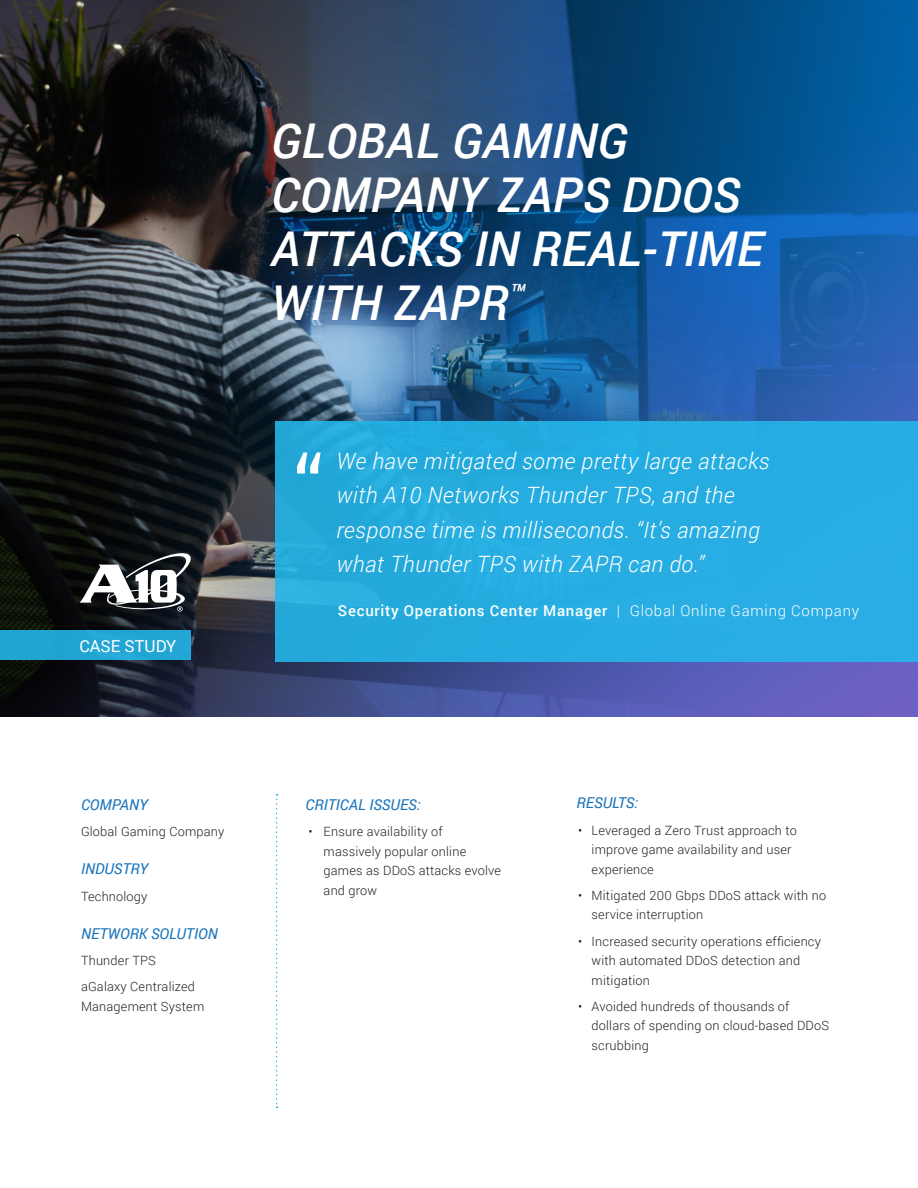
<style>
.page{position:relative;width:918px;height:1188px;background:#fff}
.page>*{position:absolute;margin:0;border:0;box-sizing:border-box;transform-origin:0 0}
.CS_Title{font:italic 500 48px/54px "Roboto";letter-spacing:.005em;color:#fff}
.Quote_text{font:italic 300 22.5px/34.5px "Roboto";letter-spacing:.02em;color:#fff}
.t1{font:16.5px "Roboto";color:#fff}
.Quotee_name{font:500 15px "Roboto";letter-spacing:.05em;color:#fff}
.Summary_heads{font:italic 15px "Roboto";color:#1974bb}
.Summary_text{font:300 12.75px/19.5px "Roboto";letter-spacing:.015em;color:#231f20}
.s1{font-weight:300}
</style>
<div class="page">
<img style="left:0;top:0;width:918px;height:716px">
<svg style="left:276px;top:794px;width:2px;height:314px"></svg>
<div style="left:276px;top:421px;width:642px;height:241px;background:#26ade2"></div>
<svg style="left:297px;top:453px;width:24px;height:21px"></svg>
<svg style="left:80px;top:553px;width:111px;height:59px"></svg>
<div style="left:0;top:631px;width:191px;height:29px;background:#21a5d3"></div>
<p class="t1" style="left:80px;top:634px;width:98px">CASE STUDY</p>
<p class="CS_Title" style="left:271px;top:113px;width:493px">GLOBAL GAMING<br>COMPANY ZAPS DDOS<br>ATTACKS IN REAL-TIME<br>WITH ZAPR<sup>™</sup></p>
<p class="Quote_text" style="left:336px;top:443px;width:435px">We have mitigated some pretty large attacks with A10 Networks Thunder TPS, and the response time is milliseconds. “It’s amazing what Thunder TPS with ZAPR can do.”</p>
<p class="Quotee_name" style="left:338px;top:600px;width:523px">Security Operations Center Manager <span class="s1">| Global Online Gaming Company</span></p>
<p class="Summary_heads" style="left:81px;top:794px;width:68px">COMPANY</p>
<p class="Summary_text" style="left:81px;top:821px;width:145px">Global Gaming Company</p>
<p class="Summary_heads" style="left:81px;top:858px;width:69px">INDUSTRY</p>
<p class="Summary_text" style="left:81px;top:886px;width:68px">Technology</p>
<p class="Summary_heads" style="left:81px;top:923px;width:138px">NETWORK SOLUTION</p>
<p class="Summary_text" style="left:81px;top:950px;width:76px">Thunder TPS</p>
<p class="Summary_text" style="left:81px;top:977px;width:125px">aGalaxy Centralized<br>Management System</p>
<p class="Summary_heads" style="left:306px;top:794px;width:116px">CRITICAL ISSUES:</p>
<p class="Summary_text" style="left:324px;top:821px;width:179px;text-indent:-15px">• Ensure availability of massively popular online games as DDoS attacks evolve and grow</p>
<p class="Summary_heads" style="left:577px;top:793px;width:63px">RESULTS:</p>
<p class="Summary_text" style="left:592px;top:820px;width:207px;text-indent:-14px">• Leveraged a Zero Trust approach to improve game availability and user experience</p>
<p class="Summary_text" style="left:592px;top:885px;width:236px;text-indent:-14px">• Mitigated 200 Gbps DDoS attack with no service interruption</p>
<p class="Summary_text" style="left:592px;top:931px;width:231px;text-indent:-14px">• Increased security operations efficiency with automated DDoS detection and mitigation</p>
<p class="Summary_text" style="left:592px;top:996px;width:239px;text-indent:-14px">• Avoided hundreds of thousands of dollars of spending on cloud-based DDoS scrubbing</p>
</div>
